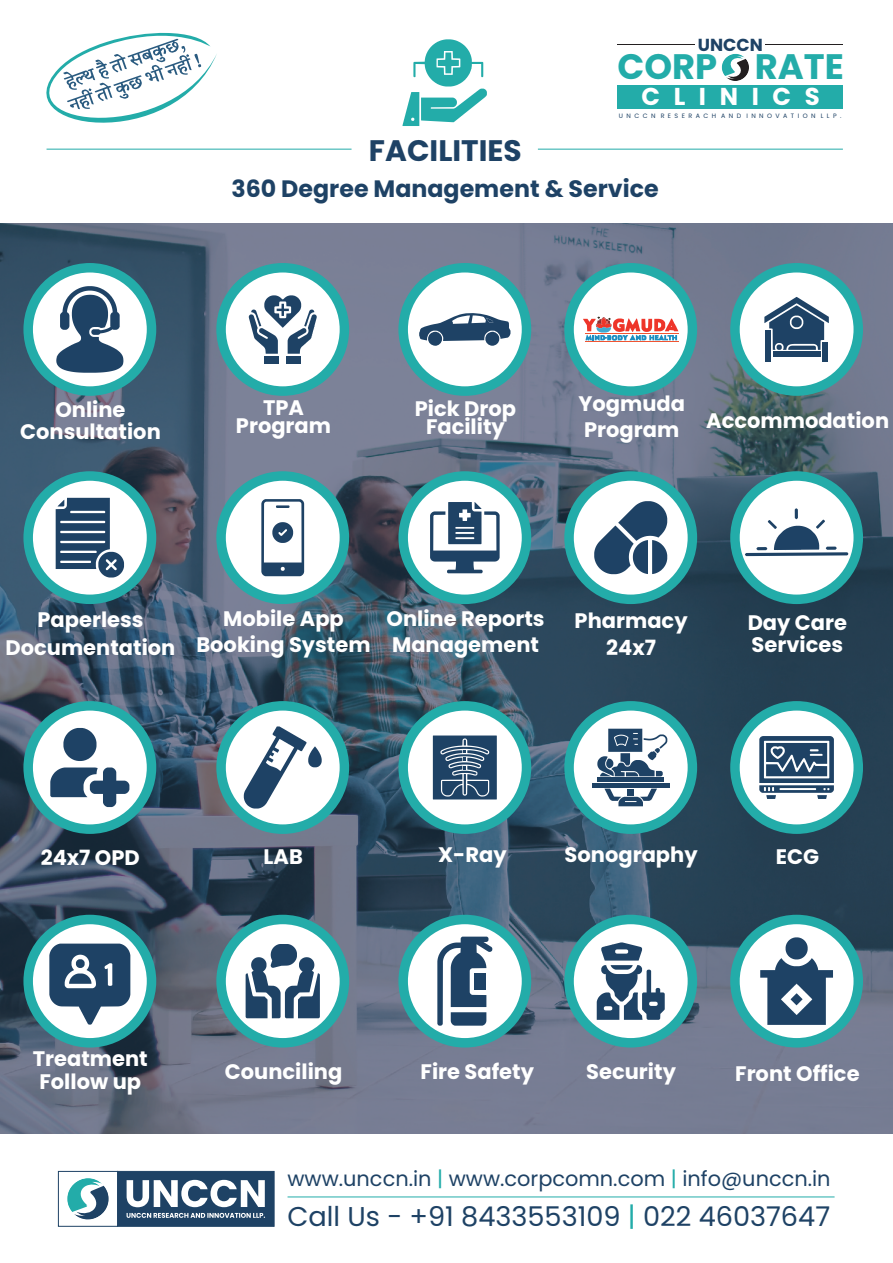
<style>
.page{position:relative;width:893px;height:1263px;background:#fff}
.page>*{position:absolute;margin:0;border:0;box-sizing:border-box;transform-origin:0 0}
.t1{font:700 35.4px "Poppins";color:#23aca9}
.t2{font:700 29.7px "Poppins";color:#1e4265}
.t3{font:27.15px "Poppins";color:#1e4265}
.t4{font:700 24.45px "Poppins";letter-spacing:.56em;color:#fff}
.t5{font:700 23.7px "Poppins";color:#1e4265}
.t6{font:700 21px/25.7px "Poppins";color:#fff;text-align:center}
.t7{font:20.85px "Poppins";color:#1e4265}
.t8{font:700 17.4px "Poppins";color:#1e4265}
.t9{font:6.3px "Poppins";letter-spacing:.545em;color:#1e4265}
.s1{color:#23aca9}
</style>
<div class="page">
<img style="left:0;top:223px;width:893px;height:911px">
<svg style="left:722px;top:54px;width:27px;height:27px"></svg>
<div style="left:617px;top:85px;width:226px;height:24px;background:#23aca9"></div>
<svg style="left:46px;top:32px;width:171px;height:118px"></svg>
<hr style="left:47px;top:149px;width:305px;height:1px;background:#23aca9">
<hr style="left:538px;top:149px;width:305px;height:1px;background:#23aca9">
<hr style="left:288px;top:1197px;width:547px;height:1px;background:#23aca9">
<svg style="left:58px;top:1171px;width:216px;height:55px"></svg>
<div style="left:23px;top:263px;width:133px;height:133px;background:#23aca9;border-radius:50%"></div>
<div style="left:33px;top:272px;width:114px;height:114px;background:#fff;border-radius:50%"></div>
<div style="left:216px;top:263px;width:133px;height:133px;background:#23aca9;border-radius:50%"></div>
<div style="left:226px;top:272px;width:114px;height:114px;background:#fff;border-radius:50%"></div>
<div style="left:398px;top:263px;width:133px;height:133px;background:#23aca9;border-radius:50%"></div>
<div style="left:408px;top:272px;width:114px;height:114px;background:#fff;border-radius:50%"></div>
<div style="left:564px;top:263px;width:133px;height:133px;background:#23aca9;border-radius:50%"></div>
<div style="left:574px;top:272px;width:114px;height:114px;background:#fff;border-radius:50%"></div>
<div style="left:730px;top:263px;width:133px;height:133px;background:#23aca9;border-radius:50%"></div>
<div style="left:740px;top:272px;width:113px;height:114px;background:#fff;border-radius:50%"></div>
<div style="left:23px;top:471px;width:133px;height:133px;background:#23aca9;border-radius:50%"></div>
<div style="left:33px;top:481px;width:114px;height:114px;background:#fff;border-radius:50%"></div>
<div style="left:23px;top:701px;width:133px;height:133px;background:#23aca9;border-radius:50%"></div>
<div style="left:33px;top:710px;width:114px;height:114px;background:#fff;border-radius:50%"></div>
<div style="left:23px;top:915px;width:133px;height:132px;background:#23aca9;border-radius:50%"></div>
<div style="left:33px;top:924px;width:114px;height:114px;background:#fff;border-radius:50%"></div>
<div style="left:216px;top:471px;width:133px;height:133px;background:#23aca9;border-radius:50%"></div>
<div style="left:216px;top:701px;width:133px;height:133px;background:#23aca9;border-radius:50%"></div>
<div style="left:216px;top:915px;width:133px;height:132px;background:#23aca9;border-radius:50%"></div>
<div style="left:226px;top:481px;width:114px;height:114px;background:#fff;border-radius:50%"></div>
<div style="left:226px;top:710px;width:114px;height:114px;background:#fff;border-radius:50%"></div>
<div style="left:226px;top:924px;width:114px;height:114px;background:#fff;border-radius:50%"></div>
<div style="left:398px;top:471px;width:133px;height:133px;background:#23aca9;border-radius:50%"></div>
<div style="left:408px;top:481px;width:114px;height:114px;background:#fff;border-radius:50%"></div>
<div style="left:398px;top:701px;width:133px;height:133px;background:#23aca9;border-radius:50%"></div>
<div style="left:408px;top:710px;width:114px;height:114px;background:#fff;border-radius:50%"></div>
<div style="left:398px;top:915px;width:133px;height:132px;background:#23aca9;border-radius:50%"></div>
<div style="left:408px;top:924px;width:114px;height:114px;background:#fff;border-radius:50%"></div>
<div style="left:564px;top:471px;width:133px;height:133px;background:#23aca9;border-radius:50%"></div>
<div style="left:574px;top:481px;width:114px;height:114px;background:#fff;border-radius:50%"></div>
<div style="left:564px;top:701px;width:133px;height:133px;background:#23aca9;border-radius:50%"></div>
<div style="left:574px;top:710px;width:114px;height:114px;background:#fff;border-radius:50%"></div>
<div style="left:564px;top:915px;width:133px;height:132px;background:#23aca9;border-radius:50%"></div>
<div style="left:574px;top:924px;width:114px;height:114px;background:#fff;border-radius:50%"></div>
<div style="left:730px;top:471px;width:133px;height:133px;background:#23aca9;border-radius:50%"></div>
<div style="left:740px;top:481px;width:113px;height:114px;background:#fff;border-radius:50%"></div>
<div style="left:730px;top:701px;width:133px;height:133px;background:#23aca9;border-radius:50%"></div>
<div style="left:740px;top:710px;width:113px;height:114px;background:#fff;border-radius:50%"></div>
<div style="left:730px;top:915px;width:133px;height:132px;background:#23aca9;border-radius:50%"></div>
<div style="left:740px;top:924px;width:113px;height:114px;background:#fff;border-radius:50%"></div>
<svg style="left:56px;top:286px;width:67px;height:87px"></svg>
<svg style="left:249px;top:295px;width:68px;height:59px"></svg>
<div style="left:264px;top:356px;width:15px;height:7px;background:#1e4265"></div>
<div style="left:286px;top:356px;width:15px;height:7px;background:#1e4265"></div>
<svg style="left:419px;top:313px;width:91px;height:33px"></svg>
<svg style="left:583px;top:317px;width:95px;height:24px"></svg>
<hr style="left:585px;top:342px;width:93px;height:1px;background:#f05432">
<svg style="left:764px;top:297px;width:65px;height:53px"></svg>
<div style="left:773px;top:352px;width:47px;height:5px;background:#1e4265"></div>
<div style="left:766px;top:330px;width:5px;height:32px;background:#1e4265"></div>
<div style="left:822px;top:342px;width:5px;height:20px;background:#1e4265"></div>
<svg style="left:56px;top:498px;width:68px;height:79px"></svg>
<svg style="left:261px;top:499px;width:43px;height:77px"></svg>
<svg style="left:430px;top:502px;width:70px;height:71px"></svg>
<svg style="left:594px;top:501px;width:73px;height:73px"></svg>
<svg style="left:745px;top:508px;width:103px;height:48px"></svg>
<svg style="left:63px;top:728px;width:33px;height:33px"></svg>
<svg style="left:50px;top:767px;width:79px;height:40px"></svg>
<svg style="left:244px;top:726px;width:78px;height:82px"></svg>
<svg style="left:433px;top:735px;width:64px;height:64px;background:#415f7d"></svg>
<svg style="left:597px;top:729px;width:70px;height:47px"></svg>
<hr style="left:597px;top:778px;width:67px;height:4px;background:#1e4265">
<hr style="left:592px;top:783px;width:77px;height:4px;background:#1e4265">
<svg style="left:604px;top:789px;width:53px;height:17px"></svg>
<svg style="left:759px;top:736px;width:75px;height:63px"></svg>
<svg style="left:49px;top:943px;width:81px;height:81px"></svg>
<svg style="left:246px;top:944px;width:74px;height:74px"></svg>
<svg style="left:437px;top:937px;width:55px;height:89px"></svg>
<svg style="left:597px;top:942px;width:68px;height:78px"></svg>
<svg style="left:760px;top:937px;width:73px;height:88px"></svg>
<svg style="left:403px;top:39px;width:84px;height:87px"></svg>
<h2 class="t2" style="left:369px;top:130px;width:154px">FACILITIES</h2>
<p class="t8" style="left:698px;top:33px;width:66px">UNCCN</p>
<h1 class="t1" style="left:617px;top:42px;width:228px">CORP RATE</h1>
<p class="t9" style="left:619px;top:112px;width:224px">UNCCN RESERACH AND INNOVATION LLP.</p>
<p class="t4" style="left:641px;top:80px;width:180px">CLINICS</p>
<p class="t5" style="left:231px;top:173px;width:429px">360 Degree Management &amp; Service</p>
<p class="t6" style="left:20px;top:398px;width:142px;line-height:22.6px">Online<br>Consultation</p>
<p class="t6" style="left:236px;top:399px;width:97px;line-height:17.4px">TPA<br>Program</p>
<p class="t6" style="left:415px;top:399px;width:103px;line-height:18.5px">Pick Drop<br>Facility</p>
<p class="t6" style="left:578px;top:391px;width:108px;text-align:left">Yogmuda<br>Program</p>
<p class="t6" style="left:706px;top:408px;width:184px">Accommodation</p>
<p class="t6" style="left:6px;top:606px;width:171px;line-height:27.5px">Paperless<br>Documentation</p>
<p class="t6" style="left:386px;top:606px;width:160px;text-align:left">Online Reports<br>Management</p>
<p class="t6" style="left:575px;top:607px;width:114px;line-height:27.2px">Pharmacy<br>24x7</p>
<p class="t6" style="left:748px;top:611px;width:101px;line-height:22px;text-align:left">Day Care<br>Services</p>
<p class="t6" style="left:196px;top:606px;width:176px">Mobile App<br>Booking System</p>
<p class="t6" style="left:41px;top:845px;width:101px">24x7 OPD</p>
<p class="t6" style="left:264px;top:844px;width:41px">LAB</p>
<p class="t6" style="left:438px;top:841px;width:70px">X-Ray</p>
<p class="t6" style="left:565px;top:842px;width:135px">Sonography</p>
<p class="t6" style="left:776px;top:844px;width:45px">ECG</p>
<p class="t6" style="left:33px;top:1047px;width:116px;line-height:23.4px">Treatment<br>Follow up</p>
<p class="t6" style="left:225px;top:1058px;width:119px">Counciling</p>
<p class="t6" style="left:586px;top:1058px;width:91px">Security</p>
<p class="t6" style="left:420px;top:1058px;width:115px">Fire Safety</p>
<p class="t6" style="left:735px;top:1061px;width:126px">Front Office</p>
<p class="t7" style="left:288px;top:1164px;width:545px">www.unccn.in <span class="s1">|</span> www.corpcomn.com <span class="s1">|</span> info@unccn.in</p>
<p class="t3" style="left:288px;top:1197px;width:544px">Call Us - +91 8433553109 <span class="s1">|</span> 022 46037647</p>
</div>
